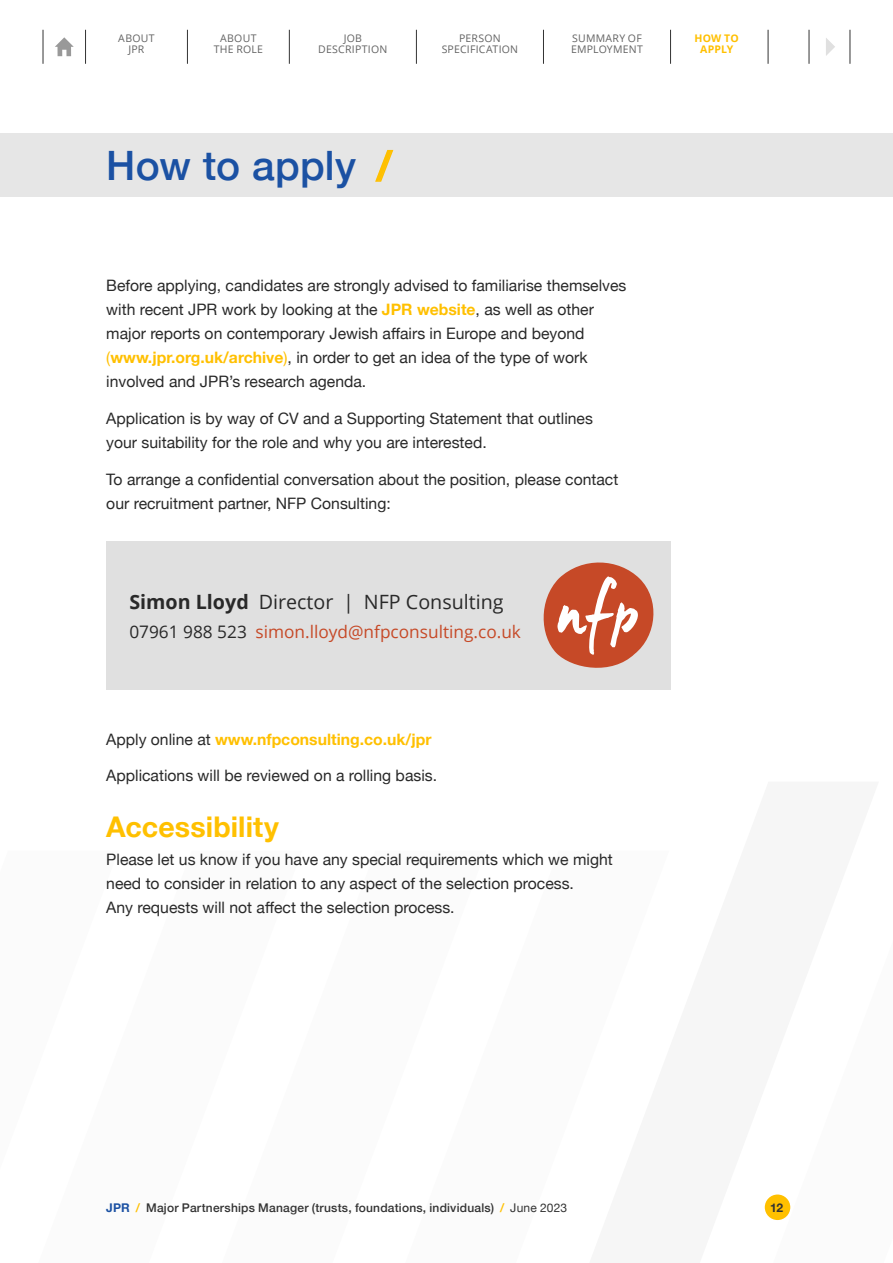
<style>
.page{position:relative;width:893px;height:1263px;background:#fff}
.page>*{position:absolute;margin:0;border:0;box-sizing:border-box;transform-origin:0 0}
.t1{font:500 40.5px "Helvetica Neue";letter-spacing:.005em;color:#1b51a3}
.t2{font:700 28.5px "Helvetica Neue";letter-spacing:.005em;color:#ffc000}
.t3{font:19.65px "Open Sans";color:#292929}
.t4{font:17.25px "Open Sans";color:#c64927}
.t5{font:15.75px/24px "Helvetica Neue";color:#292929}
.t6{font:700 15.75px "Helvetica Neue";color:#ffc000}
.t7{font:500 12px "Helvetica Neue";letter-spacing:.015em;color:#333}
.t8{font:700 12px "Helvetica Neue";color:#333}
.t9{font:10.5px/11.2px "Open Sans";letter-spacing:.025em;color:#636363;text-align:center}
.t10{font:700 10.5px/11.2px "Open Sans";letter-spacing:.02em;color:#ffc000;text-align:center}
.s1{color:#ffc000}
.s2{font-weight:700;color:#ffc000}
.s3{font-weight:700}
.s4{color:#292929}
.s5{font-weight:400;color:#292929}
.s6{font-weight:700;color:#1b51a3}
.s7{font-weight:400}
</style>
<div class="page">
<hr style="left:85px;top:30px;width:1px;height:34px;background:#333">
<hr style="left:43px;top:30px;width:1px;height:34px;background:#333">
<hr style="left:809px;top:30px;width:1px;height:34px;background:#333">
<hr style="left:850px;top:30px;width:1px;height:34px;background:#333">
<hr style="left:768px;top:30px;width:1px;height:34px;background:#333">
<svg style="left:55px;top:37px;width:19px;height:19px"></svg>
<svg style="left:826px;top:38px;width:9px;height:18px"></svg>
<div style="left:765px;top:1194px;width:25px;height:26px;background:#ffc000;border-radius:50%"></div>
<hr style="left:187px;top:30px;width:1px;height:34px;background:#333">
<hr style="left:289px;top:30px;width:1px;height:34px;background:#333">
<hr style="left:543px;top:30px;width:1px;height:34px;background:#333">
<hr style="left:416px;top:30px;width:1px;height:34px;background:#333">
<hr style="left:670px;top:30px;width:1px;height:34px;background:#333">
<div style="left:106px;top:541px;width:564px;height:149px;background:#e0e0e0"></div>
<svg style="left:543px;top:562px;width:111px;height:106px"></svg>
<div style="left:0;top:134px;width:893px;height:63px;background:#e6e6e6"></div>
<p class="t9" style="left:118px;top:32px;width:38px">ABOUT<br>JPR</p>
<p class="t9" style="left:214px;top:32px;width:51px">ABOUT<br>THE ROLE</p>
<p class="t9" style="left:318px;top:32px;width:71px">JOB<br>DESCRIPTION</p>
<p class="t10" style="left:694px;top:32px;width:46px">HOW TO<br>APPLY</p>
<p class="t9" style="left:442px;top:32px;width:78px">PERSON<br>SPECIFICATION</p>
<p class="t9" style="left:571px;top:32px;width:73px;text-align:left">SUMMARY OF<br>EMPLOYMENT</p>
<h1 class="t1" style="left:106px;top:133px;width:287px">How to apply <span class="s1">/</span></h1>
<p class="t5" style="left:106px;top:275px;width:522px">Before applying, candidates are strongly advised to familiarise themselves with recent JPR work by looking at the <span class="s2">JPR website</span>, as well as other major reports on contemporary Jewish affairs in Europe and beyond <span class="s1">(</span><span class="s2">www.jpr.org.uk/archive</span><span class="s1">)</span>, in order to get an idea of the type of work involved and JPR’s research agenda.</p>
<p class="t5" style="left:106px;top:407px;width:488px">Application is by way of CV and a Supporting Statement that outlines your suitability for the role and why you are interested.</p>
<p class="t5" style="left:106px;top:468px;width:513px">To arrange a confidential conversation about the position, please contact our recruitment partner, NFP Consulting:</p>
<p class="t3" style="left:129px;top:588px;width:376px"><span class="s3">Simon Lloyd</span> Director | NFP Consulting</p>
<p class="t4" style="left:129px;top:619px;width:393px"><span class="s4">07961 988 523</span> simon.lloyd@nfpconsulting.co.uk</p>
<p class="t6" style="left:106px;top:727px;width:327px"><span class="s5">Apply online at</span> www.nfpconsulting.co.uk/jpr</p>
<p class="t5" style="left:106px;top:765px;width:332px">Applications will be reviewed on a rolling basis.</p>
<h2 class="t2" style="left:106px;top:805px;width:174px">Accessibility</h2>
<p class="t5" style="left:106px;top:849px;width:508px">Please let us know if you have any special requirements which we might need to consider in relation to any aspect of the selection process.<br>Any requests will not affect the selection process.</p>
<p class="t7" style="left:106px;top:1198px;width:462px"><span class="s6">JPR</span> <span class="s1">/</span> Major Partnerships Manager (trusts, foundations, individuals) <span class="s1">/</span> <span class="s7">June 2023</span></p>
<p class="t8" style="left:770px;top:1198px;width:15px">12</p>
</div>
